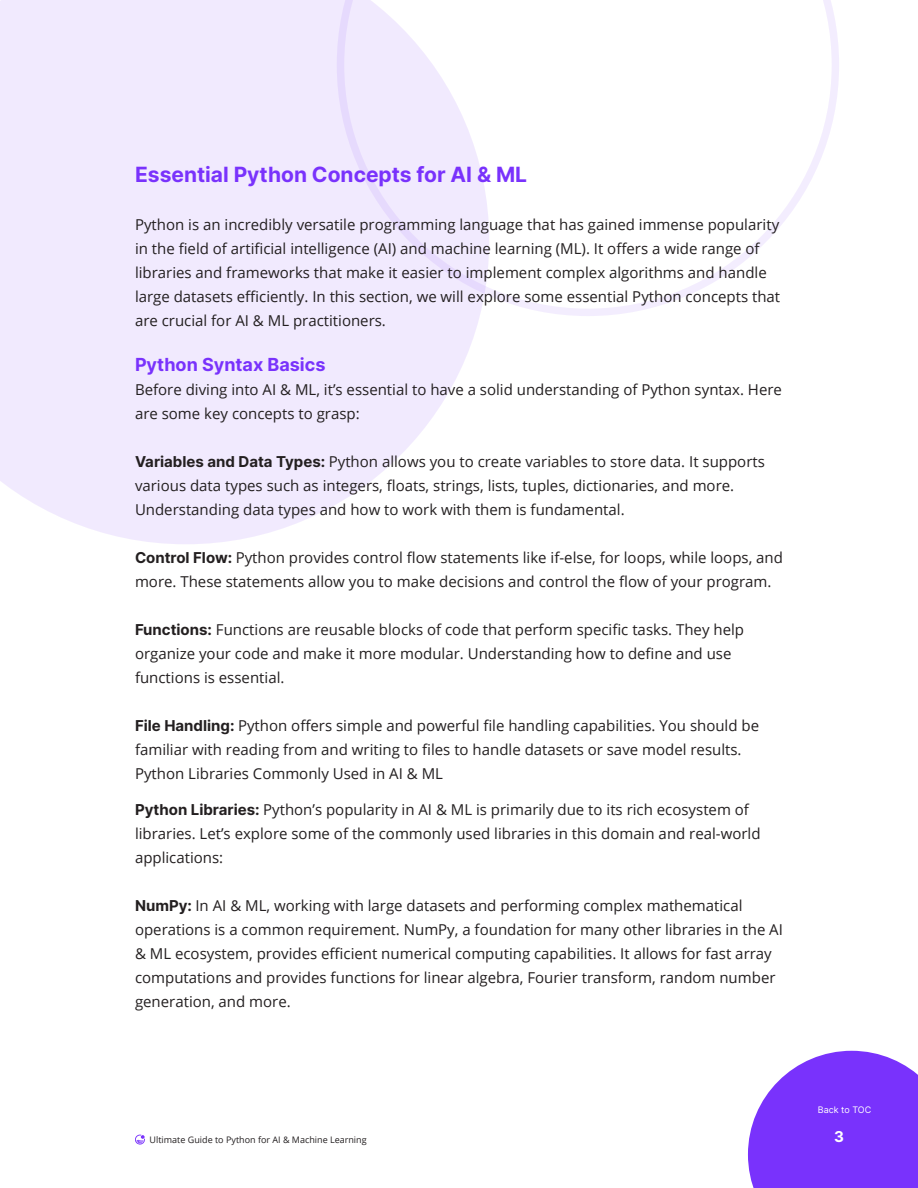
<style>
.page{position:relative;width:918px;height:1188px;background:#fff}
.page>*{position:absolute;margin:0;border:0;box-sizing:border-box;transform-origin:0 0}
.Heads{font:700 21px "Inter";color:#7932fc}
.Subhead{font:700 18px "Inter";color:#7932fc}
.t1{font:15px/24px "Open Sans";color:#231f20}
.t2{font:700 15px "Inter";color:#fff}
.t3{font:9px "Open Sans";color:#231f20}
.t4{font:9px "Inter";color:#fff}
.s1{font-family:"Inter";font-weight:700}
</style>
<div class="page">
<svg style="left:748px;top:1051px;width:170px;height:137px;background:#8a4cfc"></svg>
<svg style="left:0;top:0;width:480px;height:544px;background:#f2ecfe"></svg>
<svg style="left:135px;top:1135px;width:10px;height:10px"></svg>
<svg style="left:337px;top:0;width:502px;height:316px"></svg>
<p class="Heads" style="left:135px;top:159px;width:394px">Essential Python Concepts for AI &amp; ML</p>
<p class="t1" style="left:135px;top:213px;width:647px">Python is an incredibly versatile programming language that has gained immense popularity in the field of artificial intelligence (AI) and machine learning (ML). It offers a wide range of libraries and frameworks that make it easier to implement complex algorithms and handle large datasets efficiently. In this section, we will explore some essential Python concepts that are crucial for AI &amp; ML practitioners.</p>
<p class="Subhead" style="left:135px;top:352px;width:192px">Python Syntax Basics</p>
<p class="t1" style="left:135px;top:378px;width:648px">Before diving into AI &amp; ML, it’s essential to have a solid understanding of Python syntax. Here are some key concepts to grasp:</p>
<p class="t1" style="left:135px;top:450px;width:631px"><span class="s1">Variables and Data Types:</span> Python allows you to create variables to store data. It supports various data types such as integers, floats, strings, lists, tuples, dictionaries, and more.<br>Understanding data types and how to work with them is fundamental.</p>
<p class="t1" style="left:135px;top:546px;width:650px"><span class="s1">Control Flow:</span> Python provides control flow statements like if-else, for loops, while loops, and more. These statements allow you to make decisions and control the flow of your program.</p>
<p class="t1" style="left:135px;top:618px;width:611px"><span class="s1">Functions:</span> Functions are reusable blocks of code that perform specific tasks. They help organize your code and make it more modular. Understanding how to define and use functions is essential.</p>
<p class="t1" style="left:135px;top:714px;width:626px"><span class="s1">File Handling:</span> Python offers simple and powerful file handling capabilities. You should be familiar with reading from and writing to files to handle datasets or save model results.</p>
<p class="t1" style="left:135px;top:762px;width:310px">Python Libraries Commonly Used in AI &amp; ML</p>
<p class="t1" style="left:135px;top:798px;width:627px"><span class="s1">Python Libraries:</span> Python’s popularity in AI &amp; ML is primarily due to its rich ecosystem of libraries. Let’s explore some of the commonly used libraries in this domain and real-world applications:</p>
<p class="t1" style="left:135px;top:894px;width:650px"><span class="s1">NumPy:</span> In AI &amp; ML, working with large datasets and performing complex mathematical operations is a common requirement. NumPy, a foundation for many other libraries in the AI &amp; ML ecosystem, provides efficient numerical computing capabilities. It allows for fast array computations and provides functions for linear algebra, Fourier transform, random number generation, and more.</p>
<p class="t4" style="left:818px;top:1103px;width:55px">Back to TOC</p>
<p class="t3" style="left:150px;top:1134px;width:219px">Ultimate Guide to Python for AI &amp; Machine Learning</p>
<p class="t2" style="left:834px;top:1125px;width:11px">3</p>
</div>
